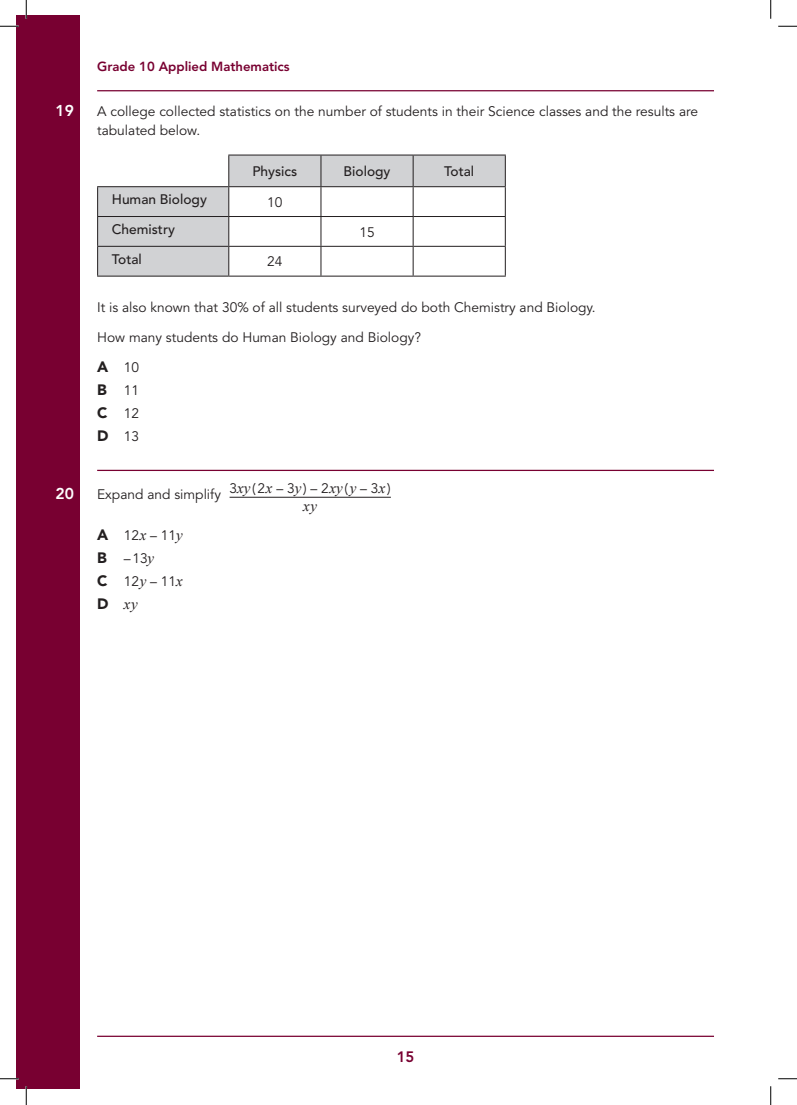
<style>
.page{position:relative;width:797px;height:1105px;background:#fff}
.page>*{position:absolute;margin:0;border:0;box-sizing:border-box;transform-origin:0 0}
.t1{font:800 15.62px "Avenir LT Std";color:#fff}
.t2{font:900 15px "Avenir LT Std";color:#231f20}
.t3{font:italic 15px "Times New Roman";color:#231f20}
.t4{font:800 15px "Avenir LT Std";color:#780031}
.t5{font:13.75px "Avenir LT Std";color:#231f20}
.t6{font:500 13.75px "Avenir LT Std";color:#231f20}
.t7{font:800 13.12px "Avenir LT Std";color:#780031}
.s1{font-family:"Times New Roman";font-style:italic;font-size:15px}
</style>
<div class="page">
<div style="left:16px;top:16px;width:63px;height:1073px;background:#780031"></div>
<hr style="left:97px;top:1036px;width:617px;height:1px;background:#780031">
<hr style="left:97px;top:90px;width:617px;height:1px;background:#780031">
<hr style="left:97px;top:470px;width:617px;height:1px;background:#780031">
<svg style="left:98px;top:156px;width:407px;height:120px"></svg>
<hr style="left:228px;top:155px;width:93px;height:1px;background:#231f20">
<hr style="left:228px;top:156px;width:1px;height:30px;background:#231f20">
<hr style="left:321px;top:155px;width:92px;height:1px;background:#231f20">
<hr style="left:320px;top:156px;width:1px;height:30px;background:#231f20">
<hr style="left:413px;top:155px;width:93px;height:1px;background:#231f20">
<hr style="left:412px;top:156px;width:1px;height:30px;background:#231f20">
<hr style="left:505px;top:156px;width:1px;height:30px;background:#231f20">
<hr style="left:97px;top:186px;width:132px;height:1px;background:#231f20">
<hr style="left:229px;top:186px;width:92px;height:1px;background:#231f20">
<hr style="left:321px;top:186px;width:92px;height:1px;background:#231f20">
<hr style="left:413px;top:186px;width:93px;height:1px;background:#231f20">
<hr style="left:97px;top:216px;width:132px;height:1px;background:#231f20">
<hr style="left:229px;top:216px;width:92px;height:1px;background:#231f20">
<hr style="left:321px;top:216px;width:92px;height:1px;background:#231f20">
<hr style="left:413px;top:216px;width:93px;height:1px;background:#231f20">
<hr style="left:97px;top:246px;width:132px;height:1px;background:#231f20">
<svg style="left:97px;top:187px;width:1px;height:89px"></svg>
<hr style="left:229px;top:246px;width:92px;height:1px;background:#231f20">
<svg style="left:228px;top:187px;width:1px;height:89px"></svg>
<hr style="left:321px;top:246px;width:92px;height:1px;background:#231f20">
<svg style="left:320px;top:187px;width:1px;height:89px"></svg>
<hr style="left:413px;top:246px;width:93px;height:1px;background:#231f20">
<svg style="left:412px;top:187px;width:1px;height:89px"></svg>
<svg style="left:505px;top:187px;width:1px;height:89px"></svg>
<hr style="left:97px;top:276px;width:132px;height:1px;background:#231f20">
<hr style="left:229px;top:276px;width:92px;height:1px;background:#231f20">
<hr style="left:321px;top:276px;width:92px;height:1px;background:#231f20">
<hr style="left:413px;top:276px;width:93px;height:1px;background:#231f20">
<hr style="left:229px;top:497px;width:162px;height:1px;background:#231f20">
<svg style="left:0;top:25px;width:19px;height:2px"></svg>
<svg style="left:778px;top:25px;width:19px;height:2px"></svg>
<svg style="left:0;top:1078px;width:19px;height:1px"></svg>
<svg style="left:778px;top:1078px;width:19px;height:1px"></svg>
<svg style="left:25px;top:0;width:2px;height:19px"></svg>
<svg style="left:25px;top:1086px;width:2px;height:19px"></svg>
<svg style="left:770px;top:0;width:1px;height:19px"></svg>
<svg style="left:770px;top:1086px;width:1px;height:19px"></svg>
<p class="t1" style="left:56px;top:101px;width:20px">19</p>
<p class="t1" style="left:56px;top:485px;width:20px">20</p>
<p class="t7" style="left:97px;top:58px;width:194px">Grade 10 Applied Mathematics</p>
<p class="t5" style="left:97px;top:103px;width:602px">A college collected statistics on the number of students in their Science classes and the results are</p>
<p class="t5" style="left:97px;top:123px;width:105px">tabulated below.</p>
<p class="t6" style="left:112px;top:191px;width:97px">Human Biology</p>
<p class="t6" style="left:112px;top:221px;width:65px">Chemistry</p>
<p class="t6" style="left:252px;top:163px;width:46px">Physics</p>
<p class="t5" style="left:267px;top:194px;width:17px">10</p>
<p class="t6" style="left:343px;top:163px;width:48px">Biology</p>
<p class="t5" style="left:359px;top:224px;width:17px">15</p>
<p class="t6" style="left:444px;top:163px;width:32px">Total</p>
<p class="t6" style="left:112px;top:251px;width:32px">Total</p>
<p class="t5" style="left:97px;top:300px;width:500px">isIt also known that 30% of all students surveyed do both Chemistry and Biology.</p>
<p class="t5" style="left:97px;top:330px;width:325px">How many students do Human Biology and Biology?</p>
<p class="t5" style="left:124px;top:360px;width:17px">10</p>
<p class="t5" style="left:267px;top:254px;width:17px">24</p>
<p class="t2" style="left:97px;top:358px;width:13px">A</p>
<p class="t2" style="left:97px;top:381px;width:11px">B</p>
<p class="t5" style="left:124px;top:382px;width:17px">11</p>
<p class="t2" style="left:97px;top:404px;width:12px">C</p>
<p class="t5" style="left:124px;top:405px;width:17px">12</p>
<p class="t2" style="left:97px;top:427px;width:13px">D</p>
<p class="t5" style="left:124px;top:428px;width:17px">13</p>
<p class="t5" style="left:97px;top:487px;width:125px">Expand and simplify</p>
<p class="t2" style="left:97px;top:526px;width:13px">A</p>
<p class="t5" style="left:124px;top:527px;width:61px">12<span class="s1">x</span>– 11<span class="s1">y</span></p>
<p class="t2" style="left:97px;top:549px;width:11px">B</p>
<p class="t5" style="left:124px;top:550px;width:32px">–13<span class="s1">y</span></p>
<p class="t2" style="left:97px;top:571px;width:12px">C</p>
<p class="t5" style="left:124px;top:573px;width:61px">12<span class="s1">y</span>– 11<span class="s1">x</span></p>
<p class="t2" style="left:97px;top:594px;width:13px">D</p>
<p class="t3" style="left:124px;top:593px;width:16px">xy</p>
<p class="t5" style="left:229px;top:481px;width:163px">3 <span class="s1">x y x</span>2( – <span class="s1">y</span>3 ) – 2 <span class="s1">x y y</span>( – (<span class="s1">x</span>3</p>
<p class="t3" style="left:303px;top:495px;width:16px">xy</p>
<p class="t4" style="left:397px;top:1048px;width:19px">15</p>
</div>
